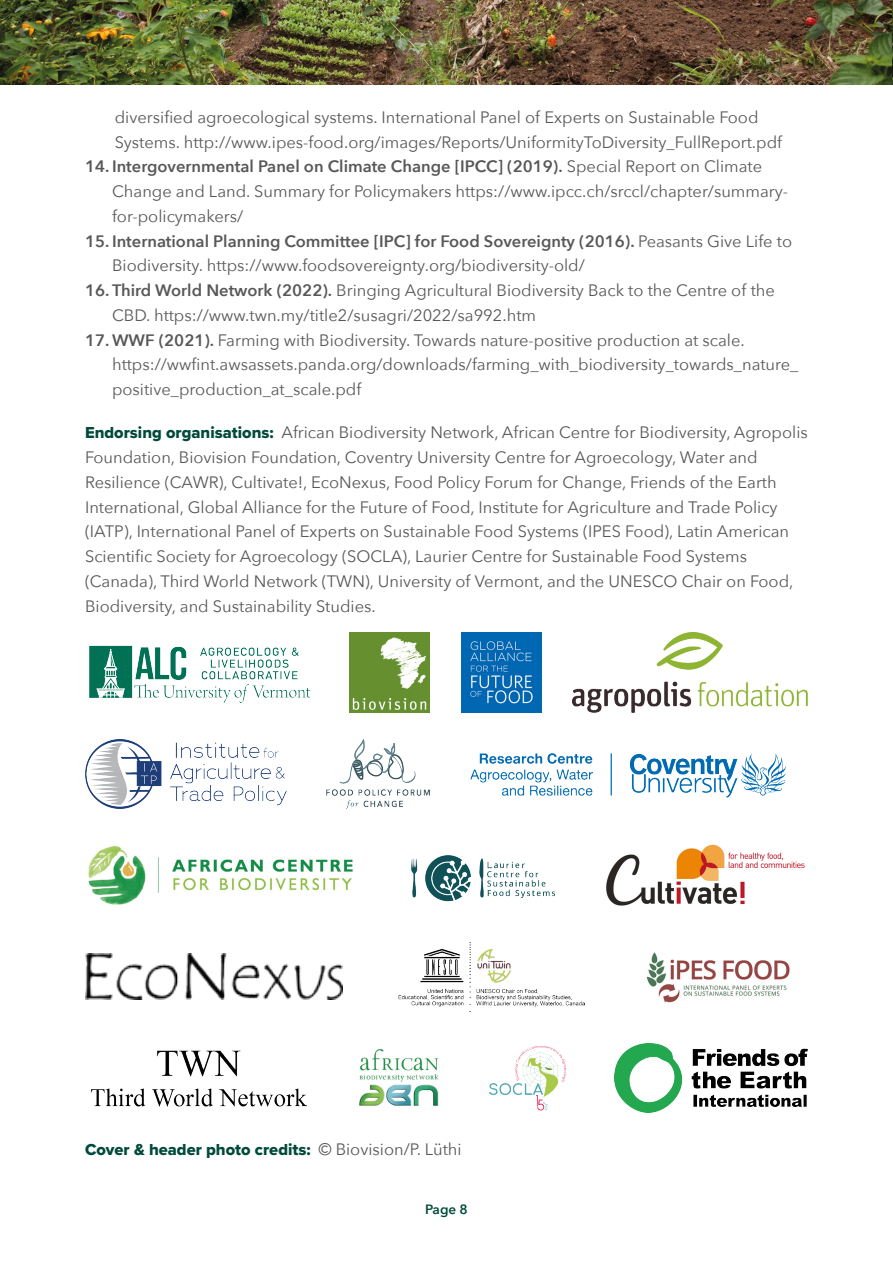
<style>
.page{position:relative;width:893px;height:1263px;background:#fff}
.page>*{position:absolute;margin:0;border:0;box-sizing:border-box;transform-origin:0 0}
.Main_text{font:16.5px/24.8px "Avenir Next";color:#585858}
.Highlight_main_text{font:16.5px "Proxima Nova Extrabld";color:#004a3b}
.t1{font:600 13.5px "Avenir Next";color:#004a3b}
.s1{font-weight:600}
.s2{font-family:"Proxima Nova Extrabld";color:#004a3b}
.s3{font-family:"Avenir Next";color:#585858}
</style>
<div class="page">
<img style="left:0;top:0;width:893px;height:85px">
<img style="left:606px;top:844px;width:199px;height:62px">
<img style="left:326px;top:739px;width:103px;height:69px">
<img style="left:646px;top:952px;width:144px;height:51px">
<img style="left:90px;top:1050px;width:217px;height:57px">
<img style="left:89px;top:645px;width:222px;height:58px">
<img style="left:350px;top:632px;width:79px;height:80px">
<img style="left:411px;top:855px;width:145px;height:47px">
<img style="left:461px;top:632px;width:80px;height:80px">
<img style="left:573px;top:632px;width:235px;height:80px">
<img style="left:85px;top:739px;width:201px;height:69px">
<img style="left:470px;top:753px;width:316px;height:45px">
<img style="left:88px;top:846px;width:265px;height:59px">
<img style="left:85px;top:954px;width:257px;height:45px">
<img style="left:399px;top:942px;width:186px;height:65px">
<img style="left:359px;top:1049px;width:80px;height:57px">
<img style="left:489px;top:1045px;width:78px;height:66px">
<img style="left:615px;top:1043px;width:193px;height:69px">
<p class="Main_text" style="left:115px;top:104px;width:669px">diversified agroecological systems. International Panel of Experts on Sustainable Food<br>Systems. http://www.ipes-food.org/images/Reports/UniformityToDiversity_FullReport.pdf</p>
<p class="Main_text" style="left:112px;top:153px;width:678px;text-indent:-27px"><span class="s1">14. Intergovernmental Panel on Climate Change [IPCC] (2019).</span> Special Report on Climate<br>Change and Land. Summary for Policymakers https://www.ipcc.ch/srccl/chapter/summary&shy;for-policymakers/</p>
<p class="Main_text" style="left:112px;top:228px;width:682px;text-indent:-27px"><span class="s1">15. International Planning Committee [IPC] for Food Sovereignty (2016).</span> Peasants Give Life to<br>Biodiversity. https://www.foodsovereignty.org/biodiversity-old/</p>
<p class="Main_text" style="left:112px;top:277px;width:664px;text-indent:-27px"><span class="s1">16. Third World Network (2022).</span> Bringing Agricultural Biodiversity Back to the Centre of the<br>CBD. https://www.twn.my/title2/susagri/2022/sa992.htm</p>
<p class="Main_text" style="left:112px;top:327px;width:688px;text-indent:-27px"><span class="s1">17. WWF (2021).</span> Farming with Biodiversity. Towards nature-positive production at scale. https://wwfint.awsassets.panda.org/downloads/farming_with_biodiversity_towards_nature_ positive_production_at_scale.pdf</p>
<p class="Main_text" style="left:85px;top:419px;width:724px"><span class="s2">Endorsing organisations:</span> African Biodiversity Network, African Centre for Biodiversity, Agropolis Foundation, Biovision Foundation, Coventry University Centre for Agroecology, Water and Resilience (CAWR), Cultivate!, EcoNexus, Food Policy Forum for Change, Friends of the Earth International, Global Alliance for the Future of Food, Institute for Agriculture and Trade Policy (IATP), International Panel of Experts on Sustainable Food Systems (IPES Food), Latin American Scientific Society for Agroecology (SOCLA), Laurier Centre for Sustainable Food Systems (Canada), Third World Network (TWN), University of Vermont, and the UNESCO Chair on Food, Biodiversity, and Sustainability Studies.</p>
<p class="Highlight_main_text" style="left:85px;top:1137px;width:378px">Cover &amp; header photo credits: <span class="s3">© Biovision/P. Lüthi</span></p>
<p class="t1" style="left:425px;top:1198px;width:44px">Page 8</p>
</div>
